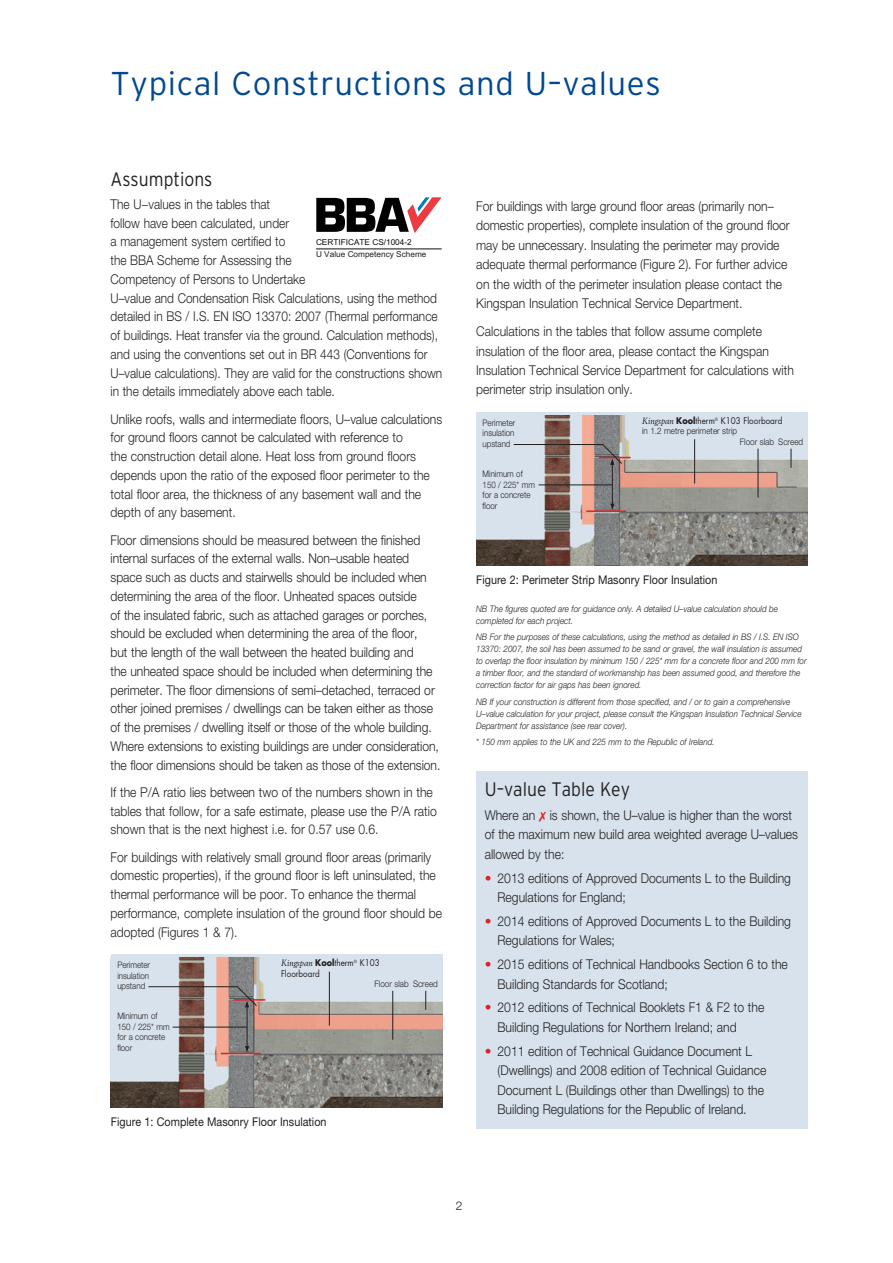
<style>
.page{position:relative;width:893px;height:1263px;background:#fff}
.page>*{position:absolute;margin:0;border:0;box-sizing:border-box;transform-origin:0 0}
.t1{font:300 33px "Interstate";letter-spacing:.02em;color:#014990}
.t2{font:300 19.5px "Interstate";color:#231f20;scale:.9 1}
.t3{font:300 13.5px/18.8px "Helvetica Neue";color:#231f20;scale:.9 1}
.t4{font:300 13.5px/18.8px "Helvetica Neue";color:#231f20;scale:.88 1}
.t5{font:12px "Helvetica Neue";color:#231f20;scale:.9 1}
.t6{font:300 12px "Helvetica Neue";color:#231f20}
.t7{font:italic 300 9px/12px "Helvetica Neue";color:#231f20;scale:.9 1}
.t8{font:300 9px/10.5px "Helvetica Neue";color:#231f20;text-align:justify;scale:.88 1}
.t9{font:9px/10.5px "Futura";color:#231f20;scale:.9 1}
.t10{font:300 9px "Helvetica Neue";color:#231f20;scale:.9 1}
.t11{font:8.25px "Arial";color:#231f20}
.t12{font:8.25px "Arial";color:#0f0c12}
.s1{font-family:"Berling";font-style:italic}
.s2{font-weight:700}
.s3{color:#e41f25}
</style>
<div class="page">
<div style="left:476px;top:412px;width:332px;height:154px;background:#d7e2ed"></div>
<img style="left:476px;top:416px;width:332px;height:150px">
<hr style="left:599px;top:457px;width:32px;height:1px;background:#e41f25">
<hr style="left:586px;top:510px;width:40px;height:2px;background:#e41f25">
<svg style="left:791px;top:449px;width:1px;height:19px"></svg>
<hr style="left:758px;top:449px;width:1px;height:48px;background:#231f20">
<hr style="left:612px;top:461px;width:1px;height:45px;background:#231f20">
<svg style="left:610px;top:504px;width:4px;height:6px"></svg>
<hr style="left:539px;top:485px;width:73px;height:1px;background:#231f20">
<hr style="left:694px;top:439px;width:1px;height:44px;background:#231f20">
<svg style="left:513px;top:444px;width:109px;height:21px"></svg>
<img style="left:111px;top:958px;width:332px;height:150px">
<hr style="left:234px;top:999px;width:31px;height:1px;background:#e41f25">
<hr style="left:221px;top:1053px;width:40px;height:1px;background:#e41f25">
<svg style="left:425px;top:991px;width:1px;height:19px"></svg>
<hr style="left:392px;top:991px;width:1px;height:49px;background:#231f20">
<hr style="left:247px;top:1002px;width:1px;height:45px;background:#231f20">
<svg style="left:245px;top:1046px;width:4px;height:6px"></svg>
<hr style="left:173px;top:1027px;width:74px;height:1px;background:#231f20">
<hr style="left:329px;top:972px;width:1px;height:54px;background:#231f20">
<svg style="left:148px;top:986px;width:109px;height:21px;background:#a89a99"></svg>
<svg style="left:316px;top:197px;width:126px;height:36px"></svg>
<hr style="left:316px;top:248px;width:126px;height:1px;background:#0f0c12">
<div style="left:476px;top:772px;width:332px;height:357px;background:#d7e2ed"></div>
<h1 class="t1" style="left:111px;top:65px;width:552px">Typical Constructions and U–values</h1>
<h2 class="t2" style="left:111px;top:168px;width:115px">Assumptions</h2>
<p class="t4" style="left:111px;top:194px;width:378px">The U−values in the tables that<br>follow have been calculated, under<br>a management system certified to<br>the BBA Scheme for Assessing the<br>Competency of Persons to Undertake<br>U–value and Condensation Risk Calculations, using the method detailed in BS / I.S. EN ISO 13370: 2007 (Thermal performance of buildings. Heat transfer via the ground. Calculation methods), and using the conventions set out in BR 443 (Conventions for U–value calculations). They are valid for the constructions shown in the details immediately above each table.</p>
<p class="t3" style="left:111px;top:409px;width:370px">Unlike roofs, walls and intermediate floors, U–value calculations for ground floors cannot be calculated with reference to<br>the construction detail alone. Heat loss from ground floors depends upon the ratio of the exposed floor perimeter to the total floor area, the thickness of any basement wall and the depth of any basement.</p>
<p class="t3" style="left:111px;top:530px;width:368px">Floor dimensions should be measured between the finished internal surfaces of the external walls. Non–usable heated space such as ducts and stairwells should be included when determining the area of the floor. Unheated spaces outside<br>of the insulated fabric, such as attached garages or porches, should be excluded when determining the area of the floor,<br>but the length of the wall between the heated building and<br>the unheated space should be included when determining the perimeter. The floor dimensions of semi–detached, terraced or other joined premises / dwellings can be taken either as those of the premises / dwelling itself or those of the whole building.<br>Where extensions to existing buildings are under consideration, the floor dimensions should be taken as those of the extension.</p>
<p class="t3" style="left:111px;top:782px;width:364px">If the P/A ratio lies between two of the numbers shown in the tables that follow, for a safe estimate, please use the P/A ratio shown that is the next highest i.e. for 0.57 use 0.6.</p>
<p class="t3" style="left:111px;top:847px;width:370px">For buildings with relatively small ground floor areas (primarily domestic properties), if the ground floor is left uninsulated, the thermal performance will be poor. To enhance the thermal performance, complete insulation of the ground floor should be adopted (Figures 1 &amp; 7).</p>
<p class="t12" style="left:316px;top:237px;width:97px">CERTIFICATE CS/1004-2</p>
<p class="t11" style="left:316px;top:250px;width:112px">U Value Competency Scheme</p>
<p class="t8" style="left:117px;top:959px;width:39px">Perimeter insulation upstand</p>
<p class="t8" style="left:117px;top:1010px;width:61px;text-align:left">Minimum of<br>150 / 225* mm for a concrete floor</p>
<p class="t9" style="left:281px;top:957px;width:111px"><span class="s1">Kingspan</span> <span class="s2">Kool</span>therm<sup>®</sup> K103<br>Floorboard</p>
<p class="t10" style="left:413px;top:978px;width:29px">Screed</p>
<p class="t10" style="left:375px;top:978px;width:39px">Floor slab</p>
<p class="t5" style="left:111px;top:1114px;width:241px">Figure 1: Complete Masonry Floor Insulation</p>
<p class="t3" style="left:476px;top:196px;width:350px;line-height:19.5px">For buildings with large ground floor areas (primarily non– domestic properties), complete insulation of the ground floor may be unnecessary. Insulating the perimeter may provide adequate thermal performance (Figure 2). For further advice on the width of the perimeter insulation please contact the Kingspan Insulation Technical Service Department.</p>
<p class="t3" style="left:476px;top:321px;width:354px;line-height:19.5px">Calculations in the tables that follow assume complete insulation of the floor area, please contact the Kingspan Insulation Technical Service Department for calculations with perimeter strip insulation only.</p>
<p class="t8" style="left:483px;top:417px;width:39px">Perimeter insulation upstand</p>
<p class="t8" style="left:483px;top:468px;width:61px;text-align:left">Minimum of<br>150 / 225* mm for a concrete floor</p>
<p class="t9" style="left:642px;top:415px;width:157px"><span class="s1">Kingspan</span> <span class="s2">Kool</span>therm<sup>®</sup> K103 Floorboard</p>
<p class="t10" style="left:642px;top:426px;width:107px">in 1.2 metre perimeter strip</p>
<p class="t10" style="left:778px;top:436px;width:29px">Screed</p>
<p class="t10" style="left:740px;top:436px;width:39px">Floor slab</p>
<p class="t5" style="left:476px;top:572px;width:270px">Figure 2: Perimeter Strip Masonry Floor Insulation</p>
<p class="t7" style="left:476px;top:603px;width:337px">NB The figures quoted are for guidance only. A detailed U–value calculation should be completed for each project.</p>
<p class="t7" style="left:476px;top:631px;width:369px">NB For the purposes of these calculations, using the method as detailed in BS / I.S. EN ISO 13370: 2007, the soil has been assumed to be sand or gravel, the wall insulation is assumed to overlap the floor insulation by minimum 150 / 225* mm for a concrete floor and 200 mm for a timber floor, and the standard of workmanship has been assumed good, and therefore the correction factor for air gaps has been ignored.</p>
<p class="t7" style="left:476px;top:695px;width:363px">NB If your construction is different from those specified, and / or to gain a comprehensive<br>U–value calculation for your project, please consult the Kingspan Insulation Technical Service<br>Department for assistance (see rear cover).</p>
<p class="t7" style="left:476px;top:735px;width:266px">* 150 mm applies to the UK and 225 mm to the Republic of Ireland.</p>
<h2 class="t2" style="left:485px;top:778px;width:163px">U–value Table Key</h2>
<p class="t3" style="left:485px;top:805px;width:350px;line-height:19.5px">Where an is shown, the U–value is higher than the worst of the maximum new build area weighted average U–values allowed by the:</p>
<p class="t3" style="left:497px;top:868px;width:328px;line-height:19.5px;text-indent:-13px"><span class="s3">•</span> 2013 editions of Approved Documents L to the Building<br>Regulations for England;</p>
<p class="t3" style="left:497px;top:911px;width:328px;line-height:19.5px;text-indent:-13px"><span class="s3">•</span> 2014 editions of Approved Documents L to the Building<br>Regulations for Wales;</p>
<p class="t3" style="left:497px;top:954px;width:324px;line-height:19.5px;text-indent:-13px"><span class="s3">•</span> 2015 editions of Technical Handbooks Section 6 to the<br>Building Standards for Scotland;</p>
<p class="t3" style="left:497px;top:997px;width:298px;line-height:19.5px;text-indent:-13px"><span class="s3">•</span> 2012 editions of Technical Booklets F1 &amp; F2 to the<br>Building Regulations for Northern Ireland; and</p>
<p class="t3" style="left:497px;top:1041px;width:300px;line-height:19.5px;text-indent:-13px"><span class="s3">•</span> 2011 edition of Technical Guidance Document L (Dwellings) and 2008 edition of Technical Guidance Document L (Buildings other than Dwellings) to the Building Regulations for the Republic of Ireland.</p>
<p class="t6" style="left:456px;top:1198px;width:8px">2</p>
</div>
